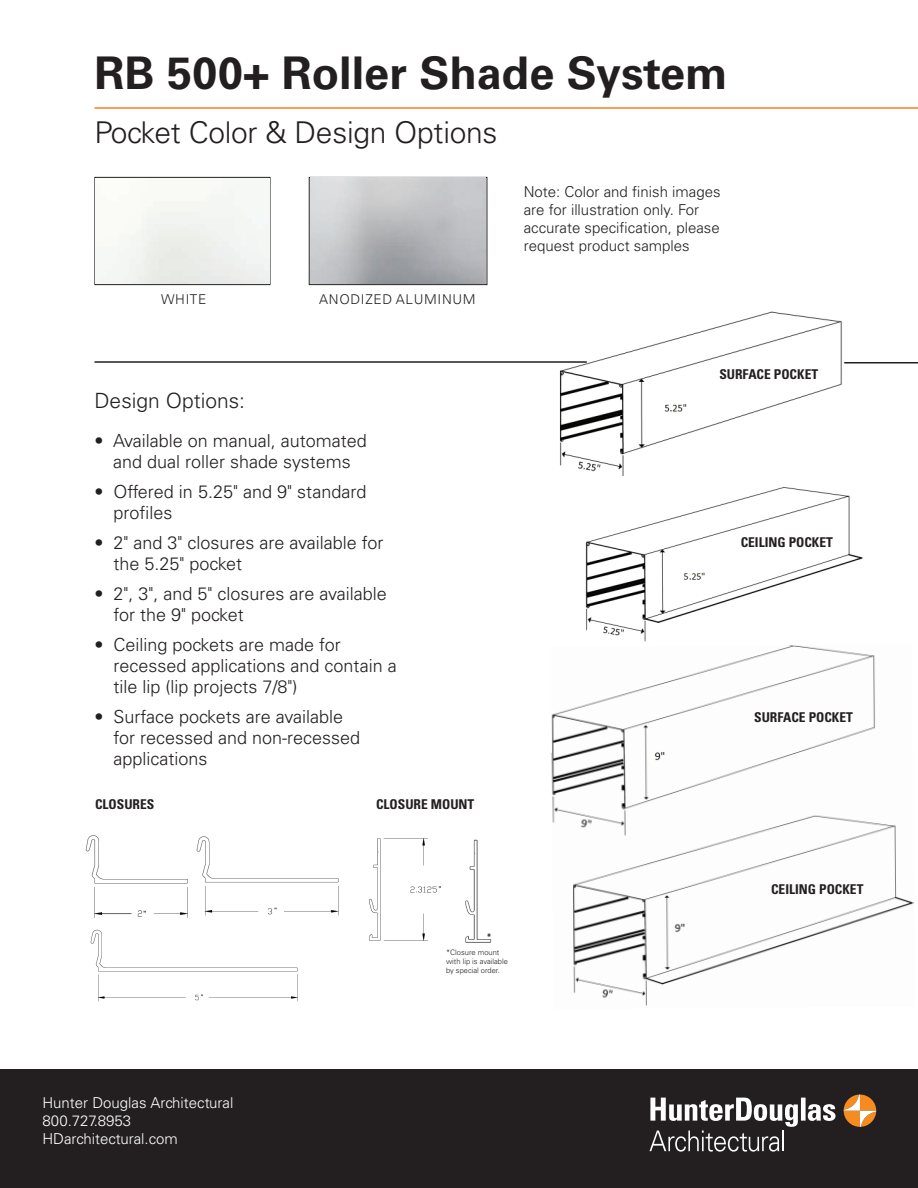
<style>
.page{position:relative;width:918px;height:1188px;background:#fff}
.page>*{position:absolute;margin:0;border:0;box-sizing:border-box;transform-origin:0 0}
.t1{font:700 45px "Univers LT Std";color:#231f20}
.t2{font:300 30px "Univers LT Std";letter-spacing:-.01em;color:#231f20}
.t3{font:300 21px "Univers LT Std";color:#231f20}
.t4{font:300 18px/21px "Univers LT Std";color:#231f20}
.t5{font:300 15px/18px "Univers LT Std";color:#231f20}
.t6{font:300 15px/18px "Univers LT Std";color:#fff}
.t7{font:700 condensed 13.5px "Univers LT Std";color:#231f20}
.t8{font:300 13.5px "Univers LT Pro 45";letter-spacing:.05em;color:#231f20}
.t9{font:300 13.5px "Univers LT Std";letter-spacing:.05em;color:#231f20}
.t10{font:700 condensed 9px "Univers LT Std";color:#231f20}
.t11{font:300 7.5px/9px "Univers LT Std";color:#231f20}
.s1{font-family:"Univers LT Std"}
</style>
<div class="page">
<div style="left:0;top:1070px;width:918px;height:118px;background:#231f20"></div>
<svg style="left:844px;top:1095px;width:32px;height:32px"></svg>
<svg style="left:650px;top:1098px;width:186px;height:54px"></svg>
<img style="left:559px;top:312px;width:283px;height:164px">
<div style="left:94px;top:177px;width:176px;height:108px;border:1px solid #231f20"></div>
<div style="left:309px;top:177px;width:178px;height:108px;border:1px solid #231f20"></div>
<hr style="left:94px;top:361px;width:493px;height:2px;background:#231f20">
<hr style="left:94px;top:107px;width:824px;height:2px;background:#f08321">
<img style="left:585px;top:487px;width:278px;height:155px">
<img style="left:551px;top:645px;width:363px;height:361px">
<hr style="left:844px;top:362px;width:74px;height:2px;background:#231f20">
<img style="left:369px;top:838px;width:72px;height:103px">
<img style="left:85px;top:835px;width:103px;height:83px">
<img style="left:196px;top:836px;width:143px;height:80px">
<img style="left:90px;top:929px;width:208px;height:73px">
<img style="left:465px;top:839px;width:27px;height:104px">
<h1 class="t1" style="left:94px;top:47px;width:635px">RB 500+ Roller Shade System</h1>
<h2 class="t2" style="left:94px;top:115px;width:404px">Pocket Color &amp; Design Options</h2>
<p class="t9" style="left:161px;top:291px;width:47px">WHITE</p>
<p class="t8" style="left:319px;top:290px;width:158px">ANODIZED <span class="s1">ALUMINUM</span></p>
<p class="t3" style="left:94px;top:388px;width:152px">Design Options:</p>
<p class="t4" style="left:94px;top:430px;width:274px;text-align:center">• Available on manual, automated and dual roller shade systems</p>
<p class="t4" style="left:114px;top:481px;width:254px;text-indent:-19px">• Offered in 5.25" and 9" standard profiles</p>
<p class="t4" style="left:114px;top:532px;width:271px;text-indent:-19px">• 2" and 3" closures are available for the 5.25" pocket</p>
<p class="t4" style="left:114px;top:583px;width:275px;text-indent:-19px">• 2", 3", and 5" closures are available for the 9" pocket</p>
<p class="t4" style="left:114px;top:634px;width:285px;text-indent:-19px">• Ceiling pockets are made for recessed applications and contain a tile lip (lip projects 7/8")</p>
<p class="t4" style="left:114px;top:706px;width:248px;text-indent:-19px">• Surface pockets are available for recessed and non-recessed applications</p>
<p class="t7" style="left:95px;top:796px;width:61px">CLOSURES</p>
<p class="t7" style="left:376px;top:796px;width:100px">CLOSURE MOUNT</p>
<p class="t5" style="left:524px;top:183px;width:198px">Note: Color and finish images are for illustration only. For accurate specification, please request product samples</p>
<p class="t7" style="left:719px;top:366px;width:100px">SURFACE POCKET</p>
<p class="t7" style="left:741px;top:534px;width:94px">CEILING POCKET</p>
<p class="t7" style="left:754px;top:709px;width:100px">SURFACE POCKET</p>
<p class="t10" style="left:487px;top:931px;width:5px">*</p>
<p class="t11" style="left:446px;top:948px;width:63px">*Closure mount with lip is available by special order.</p>
<p class="t7" style="left:771px;top:880px;width:94px">CEILING POCKET</p>
<p class="t6" style="left:42px;top:1094px;width:193px">Hunter Douglas Architectural<br>800.727.8953<br>HDarchitectural.com</p>
</div>
